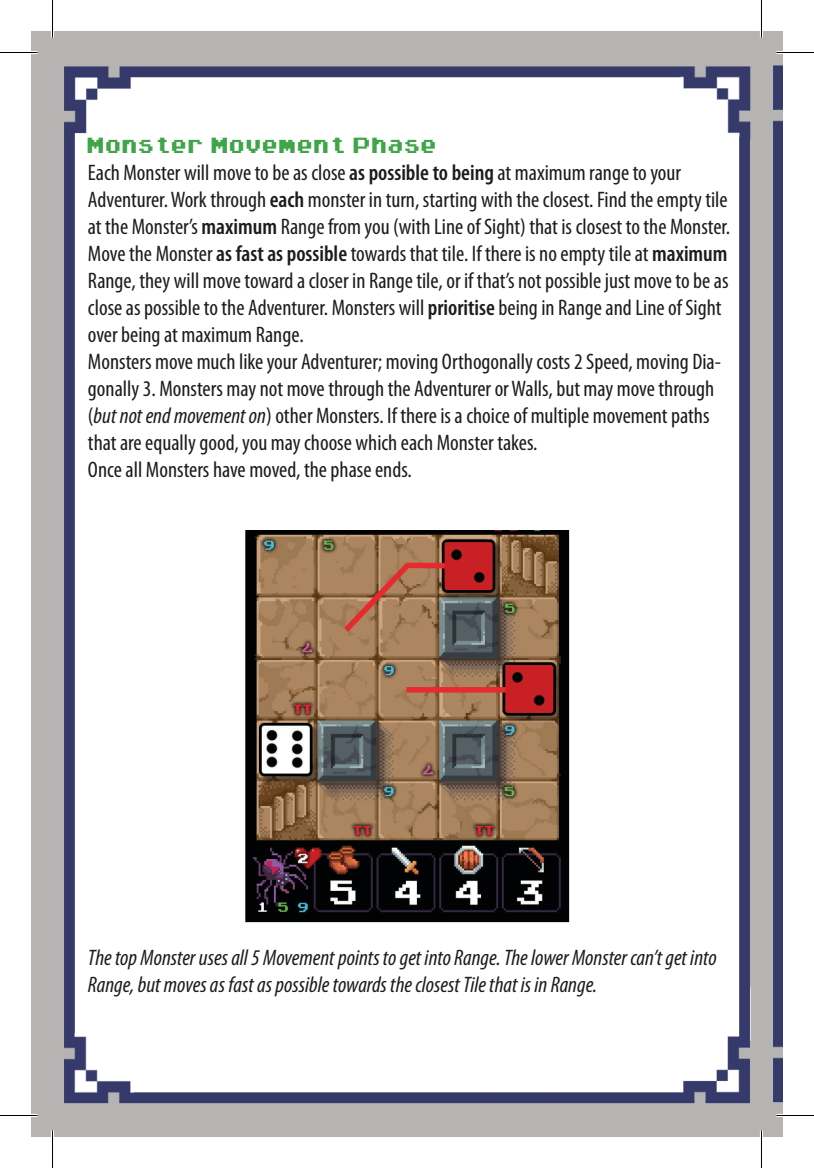
<style>
.page{position:relative;width:814px;height:1168px;background:#fff}
.page>*{position:absolute;margin:0;border:0;box-sizing:border-box;transform-origin:0 0}
.t1{font:35px "Arcadepix Plus";color:#3fa548}
.t2{font:condensed 22.5px/27px "Myriad Pro";color:#1c1c1b}
.t3{font:italic condensed 22.5px/27px "Myriad Pro";color:#1c1c1b}
.s1{font-weight:600}
.s2{font-style:italic}
</style>
<div class="page">
<img style="left:31px;top:31px;width:730px;height:1106px">
<img style="left:761px;top:31px;width:21px;height:1106px">
<img style="left:239px;top:530px;width:336px;height:398px">
<hr style="left:0;top:51px;width:38px;height:3px;background:#fff">
<hr style="left:776px;top:51px;width:38px;height:3px;background:#fff">
<hr style="left:0;top:1114px;width:38px;height:3px;background:#fff">
<hr style="left:776px;top:1114px;width:38px;height:3px;background:#fff">
<hr style="left:51px;top:0;width:3px;height:38px;background:#fff">
<hr style="left:51px;top:1130px;width:3px;height:38px;background:#fff">
<hr style="left:760px;top:0;width:3px;height:38px;background:#fff">
<hr style="left:760px;top:1130px;width:3px;height:38px;background:#fff">
<hr style="left:0;top:52px;width:38px;height:1px;background:#000">
<hr style="left:776px;top:52px;width:38px;height:1px;background:#000">
<hr style="left:0;top:1115px;width:38px;height:1px;background:#000">
<hr style="left:776px;top:1115px;width:38px;height:1px;background:#000">
<hr style="left:52px;top:0;width:1px;height:38px;background:#000">
<hr style="left:52px;top:1130px;width:1px;height:38px;background:#000">
<hr style="left:761px;top:0;width:1px;height:38px;background:#000">
<hr style="left:761px;top:1130px;width:1px;height:38px;background:#000">
<p class="t1" style="left:88px;top:131px;width:352px">Monster Movement Phase</p>
<p class="t2" style="left:88px;top:159px;width:644px">Each Monster will move to be as close <span class="s1">as possible to being</span> at maximum range to your Adventurer. Work through <span class="s1">each</span> monster in turn, starting with the closest. Find the empty tile at the Monster’s <span class="s1">maximum</span> Range from you (with Line of Sight) that is closest to the Monster.<br>Move the Monster <span class="s1">as fast as possible</span> towards that tile. If there is no empty tile at <span class="s1">maximum </span>Range, they will move toward a closer in Range tile, or if that’s not possible just move to be as close as possible to the Adventurer. Monsters will <span class="s1">prioritise</span> being in Range and Line of Sight over being at maximum Range.<br>Monsters move much like your Adventurer; moving Orthogonally costs 2 Speed, moving Dia&shy;gonally 3. Monsters may not move through the Adventurer or Walls, but may move through (<span class="s2">but not end movement on</span>) other Monsters. If there is a choice of multiple movement paths that are equally good, you may choose which each Monster takes.<br>Once all Monsters have moved, the phase ends.</p>
<p class="t3" style="left:88px;top:944px;width:630px">The top Monster uses all 5 Movement points to get into Range. The lower Monster can’t get into<br>Range, but moves as fast as possible towards the closest Tile that is in Range.</p>
</div>
